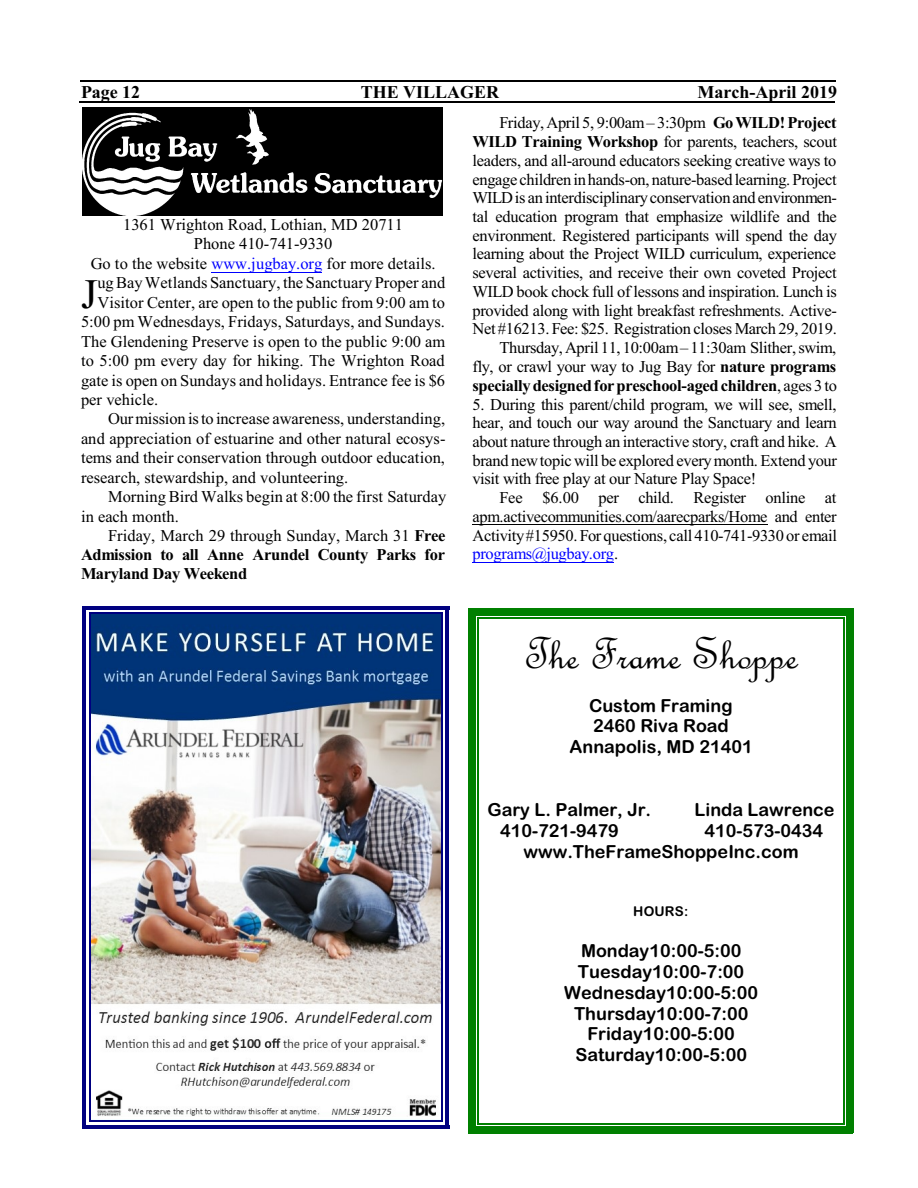
<style>
.page{position:relative;width:918px;height:1188px;background:#fff}
.page>*{position:absolute;margin:0;border:0;box-sizing:border-box;transform-origin:0 0}
.t1{font:italic 48px "French Script";color:#000}
.t2{font:42px "Times New Roman";color:#000}
.t3{font:18px/20.9px "Arial Rounded MT Bold";color:#000;text-align:center}
.t4{font:700 18px "Times New Roman";color:#000}
.t5{font:16.5px/18.8px "Times New Roman";letter-spacing:-.015em;color:#000;text-align:center}
.t6{font:700 16.5px "Times New Roman";letter-spacing:-.02em;color:#000}
.t7{font:16.5px "Times New Roman";letter-spacing:-.02em;color:#00f}
.t8{font:13.5px "Arial Rounded MT Bold";letter-spacing:.015em;color:#000}
.s1{color:#00f}
.s2{font-weight:700}
.s3{color:#000}
</style>
<div class="page">
<img style="left:83px;top:107px;width:359px;height:108px">
<img style="left:90px;top:614px;width:351px;height:507px">
<hr style="left:89px;top:613px;width:1px;height:509px;background:#000080">
<hr style="left:441px;top:613px;width:2px;height:509px;background:#000080">
<hr style="left:89px;top:613px;width:353px;height:1px;background:#000080">
<hr style="left:89px;top:1121px;width:353px;height:1px;background:#000080">
<hr style="left:82px;top:606px;width:4px;height:523px;background:#000080">
<hr style="left:446px;top:606px;width:3px;height:523px;background:#000080">
<hr style="left:82px;top:606px;width:367px;height:4px;background:#000080">
<hr style="left:82px;top:1125px;width:367px;height:4px;background:#000080">
<hr style="left:212px;top:272px;width:110px;height:1px;background:#00f">
<hr style="left:472px;top:524px;width:296px;height:1px;background:#000">
<hr style="left:472px;top:562px;width:142px;height:1px;background:#00f">
<hr style="left:80px;top:81px;width:756px;height:1px;background:#000">
<hr style="left:79px;top:102px;width:755px;height:1px;background:#000">
<hr style="left:477px;top:617px;width:1px;height:508px;background:#008000">
<hr style="left:843px;top:617px;width:1px;height:508px;background:#008000">
<hr style="left:477px;top:617px;width:367px;height:1px;background:#008000">
<hr style="left:477px;top:1124px;width:367px;height:1px;background:#008000">
<div style="left:468px;top:608px;width:7px;height:525px;background:#008000"></div>
<div style="left:846px;top:608px;width:7px;height:525px;background:#008000"></div>
<div style="left:468px;top:608px;width:385px;height:7px;background:#008000"></div>
<div style="left:468px;top:1126px;width:385px;height:7px;background:#008000"></div>
<p class="t4" style="left:81px;top:86px;width:61px">Page 12</p>
<p class="t4" style="left:361px;top:86px;width:140px">THE VILLAGER</p>
<p class="t4" style="left:698px;top:86px;width:141px">March-April 2019</p>
<p class="t5" style="left:91px;top:216px;width:346px;line-height:19.5px">1361 Wrighton Road, Lothian, MD 20711<br>Phone 410-741-9330<br>Go to the website <span class="s1">www.jugbay.org</span> for more details.</p>
<p class="t2" style="left:81px;top:279px;width:18px">J</p>
<p class="t5" style="left:97px;top:275px;width:349px">ugBayWetlands Sanctuary, the Sanctuary Proper and</p>
<p class="t5" style="left:97px;top:294px;width:349px">Visitor Center, are open to the public from 9:00 am to</p>
<p class="t5" style="left:81px;top:314px;width:365px">5:00 pm Wednesdays, Fridays, Saturdays, and Sundays.</p>
<p class="t5" style="left:81px;top:333px;width:366px">The Glendening Preserve is open to the public 9:00 am</p>
<p class="t5" style="left:81px;top:353px;width:365px">to 5:00 pm every day for hiking. The Wrighton Road</p>
<p class="t5" style="left:81px;top:372px;width:366px">gate is open on Sundays and holidays. Entrance fee is $6</p>
<p class="t5" style="left:81px;top:392px;width:79px">per vehicle.</p>
<p class="t5" style="left:108px;top:411px;width:339px">Ourmission isto increase awareness, understanding,</p>
<p class="t5" style="left:81px;top:431px;width:366px">and appreciation of estuarine and other natural ecosys-</p>
<p class="t5" style="left:81px;top:450px;width:366px">tems and their conservation through outdoor education,</p>
<p class="t5" style="left:81px;top:469px;width:269px">research, stewardship, and volunteering.</p>
<p class="t5" style="left:108px;top:489px;width:340px">Morning Bird Walks begin at 8:00 the first Saturday</p>
<p class="t5" style="left:81px;top:508px;width:99px">in each month.</p>
<p class="t5" style="left:108px;top:528px;width:339px">Friday, March 29 through Sunday, March 31 <span class="s2">Free</span></p>
<p class="t6" style="left:81px;top:549px;width:366px">Admission to all Anne Arundel County Parks for</p>
<p class="t6" style="left:81px;top:568px;width:168px">Maryland Day Weekend</p>
<p class="t5" style="left:472px;top:115px;width:366px;text-align:right">Friday, April 5, 9:00am– 3:30pm <span class="s2">GoWILD!Project WILD Training Workshop</span> for parents, teachers, scout leaders, and all-around educators seeking creative ways to engage childreninhands-on, nature-basedlearning.Project WILDis aninterdisciplinaryconservationandenvironmen&shy;tal education program that emphasize wildlife and the environment. Registered participants will spend the day learning about the Project WILD curriculum, experience several activities, and receive their own coveted Project WILD book chock full of lessons and inspiration. Lunch is provided along with light breakfast refreshments. Active-Net #16213. Fee: $25. Registration closes March 29, 2019.<br>Thursday, April 11, 10:00am–11:30am Slither, swim,<br>fly, or crawl your way to Jug Bay for <span class="s2">nature programs speciallydesignedforpreschool-agedchildren</span>, ages 3 to</p>
<p class="t5" style="left:472px;top:396px;width:366px">5. During this parent/child program, we will see, smell,</p>
<p class="t5" style="left:472px;top:415px;width:366px">hear, and touch our way around the Sanctuary and learn</p>
<p class="t5" style="left:472px;top:434px;width:366px">about nature through an interactive story, craft and hike. A</p>
<p class="t5" style="left:472px;top:452px;width:366px">brand newtopic will be explored everymonth. Extend your</p>
<p class="t5" style="left:472px;top:471px;width:285px">visit with free play at our Nature Play Space!</p>
<p class="t5" style="left:500px;top:490px;width:338px">Fee $6.00 per child. Register online at</p>
<p class="t5" style="left:472px;top:509px;width:366px">apm.activecommunities.com/aarecparks/Home and enter</p>
<p class="t5" style="left:472px;top:527px;width:366px">Activity#15950.For questions, call 410-741-9330 or email</p>
<p class="t7" style="left:472px;top:548px;width:147px">programs@jugbay.org<span class="s3">.</span></p>
<p class="t1" style="left:524px;top:623px;width:275px">The Frame Shoppe</p>
<p class="t3" style="left:570px;top:696px;width:185px">Custom Framing<br>2460 Riva Road<br>Annapolis, MD 21401</p>
<p class="t3" style="left:487px;top:801px;width:165px">Gary L. Palmer, Jr.</p>
<p class="t3" style="left:695px;top:801px;width:142px">Linda Lawrence</p>
<p class="t3" style="left:500px;top:822px;width:120px">410-721-9479</p>
<p class="t3" style="left:523px;top:822px;width:301px;text-align:left;text-indent:181px">410-573-0434 www.TheFrameShoppeInc.com</p>
<p class="t8" style="left:633px;top:906px;width:56px">HOURS:</p>
<p class="t3" style="left:564px;top:942px;width:195px">Monday10:00-5:00<br>Tuesday10:00-7:00<br>Wednesday10:00-5:00<br>Thursday10:00-7:00<br>Friday10:00-5:00<br>Saturday10:00-5:00</p>
</div>
